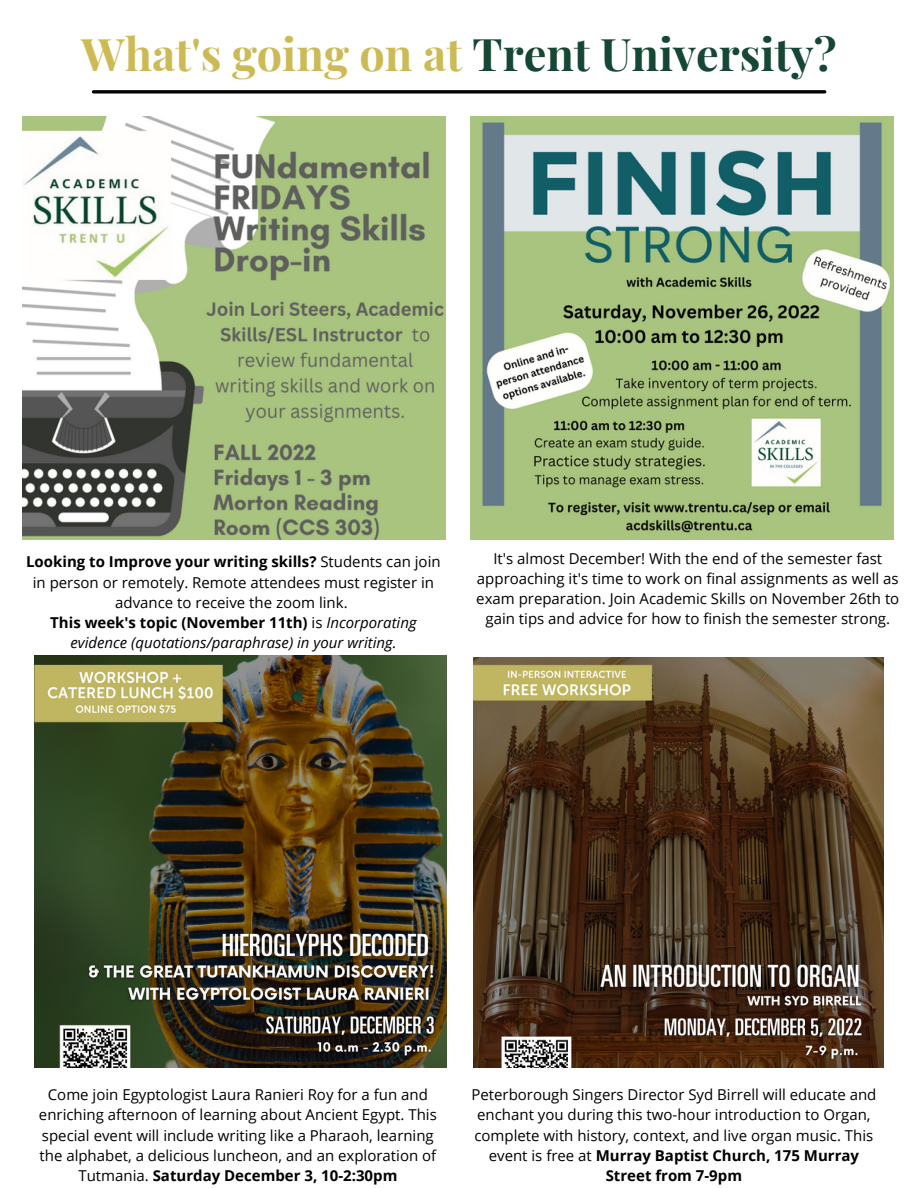
<style>
.page{position:relative;width:918px;height:1188px;background:#fff}
.page>*{position:absolute;margin:0;border:0;box-sizing:border-box;transform-origin:0 0}
.t1{font:700 45px "Playfair Display";color:#154734}
.t2{font:15px/20.2px "Open Sans";color:#000;text-align:center}
.t3{font:15px/20.2px "Open Sans";color:#010101;text-align:center}
.s1{color:#cb5}
.s2{font-weight:700}
.s3{font-style:italic}
</style>
<div class="page">
<svg style="left:93px;top:90px;width:732px;height:4px;background:#282828"></svg>
<img style="left:23px;top:117px;width:422px;height:422px">
<img style="left:470px;top:117px;width:423px;height:423px">
<img style="left:473px;top:658px;width:410px;height:410px">
<img style="left:35px;top:656px;width:411px;height:412px">
<h1 class="t1" style="left:81px;top:22px;width:757px"><span class="s1">What's going on at</span> Trent University?</h1>
<p class="t3" style="left:26px;top:552px;width:416px"><span class="s2">Looking to Improve your writing skills?</span> Students can join in person or remotely. Remote attendees must register in advance to receive the zoom link.<br><span class="s2">This week's topic (November 11th)</span> is <span class="s3">Incorporating evidence (quotations/paraphrase) in your writing.</span></p>
<p class="t3" style="left:476px;top:548px;width:425px">It's almost December! With the end of the semester fast approaching it's time to work on final assignments as well as exam preparation. Join Academic Skills on November 26th to gain tips and advice for how to finish the semester strong.</p>
<p class="t2" style="left:39px;top:1084px;width:399px">Come join Egyptologist Laura Ranieri Roy for a fun and enriching afternoon of learning about Ancient Egypt. This special event will include writing like a Pharaoh, learning the alphabet, a delicious luncheon, and an exploration of Tutmania. <span class="s2">Saturday December 3, 10-2:30pm</span></p>
<p class="t2" style="left:471px;top:1084px;width:407px">Peterborough Singers Director Syd Birrell will educate and enchant you during this two-hour introduction to Organ, complete with history, context, and live organ music. This event is free at <span class="s2">Murray Baptist Church, 175 Murray Street from 7-9pm</span></p>
</div>
